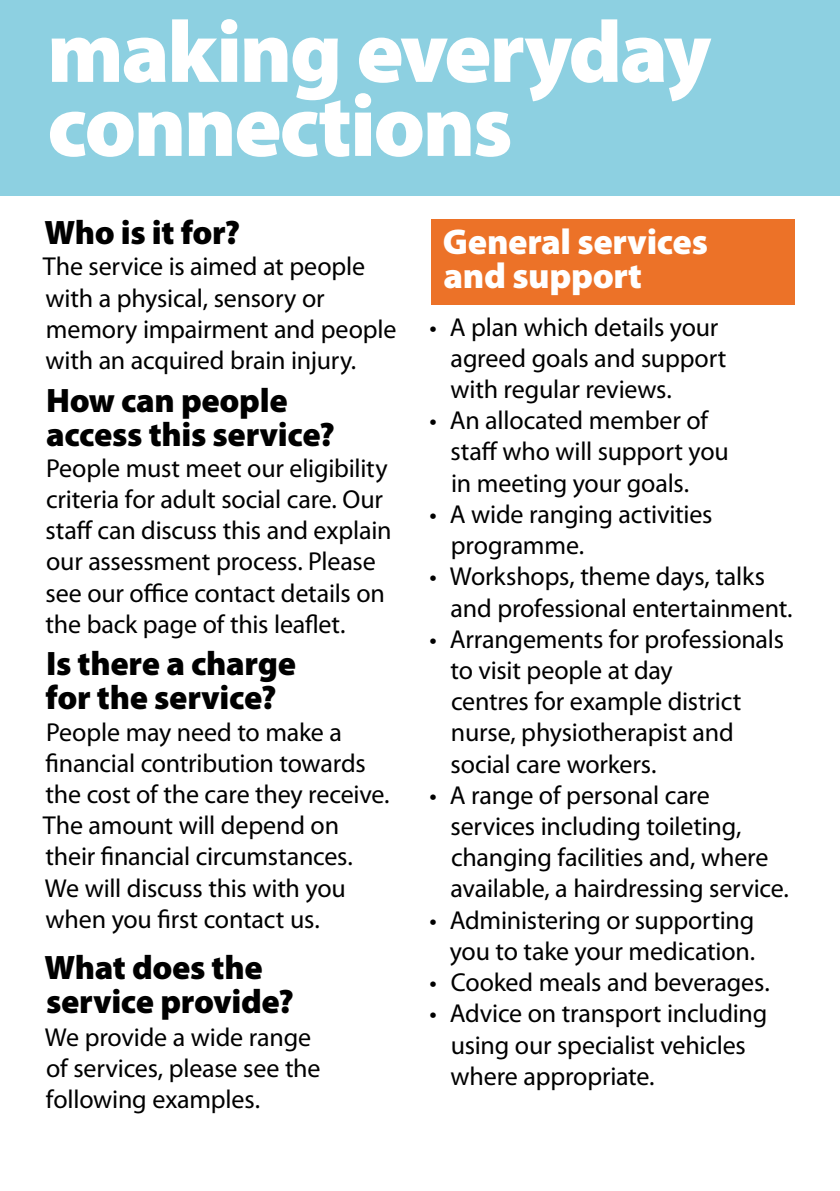
<style>
.page{position:relative;width:840px;height:1191px;background:#fff}
.page>*{position:absolute;margin:0;border:0;box-sizing:border-box;transform-origin:0 0}
.t1{font:900 88px/74px "Myriad Pro";letter-spacing:-.03em;color:#fff}
.t2{font:900 36px/34px "Myriad Pro";letter-spacing:-.01em;color:#fff}
.t3{font:900 34px/34px "Myriad Pro";letter-spacing:-.01em;color:#000}
.t4{font:26px/31.2px "Myriad Pro";letter-spacing:-.01em;color:#000}
</style>
<div class="page">
<div style="left:0;top:0;width:839px;height:195px;background:#8dd0e1"></div>
<div style="left:431px;top:219px;width:362px;height:85px;background:#ec7228"></div>
<p class="t1" style="left:47px;top:12px;width:665px">making everyday connections</p>
<p class="t3" style="left:44px;top:214px;width:197px">Who is it for?</p>
<p class="t4" style="left:43px;top:251px;width:355px">The service is aimed at people with a physical, sensory or memory impairment and people with an acquired brain injury.</p>
<p class="t3" style="left:46px;top:382px;width:290px">How can people access this service?</p>
<p class="t4" style="left:45px;top:452px;width:347px">People must meet our eligibility criteria for adult social care. Our staff can discuss this and explain our assessment process. Please see our office contact details on the back page of this leaflet.</p>
<p class="t3" style="left:46px;top:645px;width:252px">Is there a charge for the service?</p>
<p class="t4" style="left:43px;top:716px;width:348px">People may need to make a financial contribution towards the cost of the care they receive.<br>The amount will depend on their financial circumstances.<br>We will discuss this with you when you first contact us.</p>
<p class="t3" style="left:44px;top:949px;width:251px">What does the service provide?</p>
<p class="t4" style="left:45px;top:1021px;width:277px">We provide a wide range of services, please see the following examples.</p>
<p class="t2" style="left:442px;top:223px;width:266px">General services and support</p>
<p class="t4" style="left:450px;top:311px;width:277px;text-indent:-21px">• A plan which details your agreed goals and support with regular reviews.</p>
<p class="t4" style="left:450px;top:404px;width:280px;text-indent:-21px">• An allocated member of staff who will support you in meeting your goals.</p>
<p class="t4" style="left:450px;top:498px;width:263px;text-indent:-21px">• A wide ranging activities programme.</p>
<p class="t4" style="left:450px;top:560px;width:343px;text-indent:-21px">• Workshops, theme days, talks and professional entertainment.</p>
<p class="t4" style="left:450px;top:623px;width:335px;text-indent:-21px">• Arrangements for professionals to visit people at day<br>centres for example district nurse, physiotherapist and social care workers.</p>
<p class="t4" style="left:450px;top:779px;width:339px;text-indent:-21px">• A range of personal care services including toileting, changing facilities and, where available, a hairdressing service.</p>
<p class="t4" style="left:429px;top:904px;width:327px;text-align:right">• Administering or supporting you to take your medication.</p>
<p class="t4" style="left:429px;top:966px;width:341px">• Cooked meals and beverages.</p>
<p class="t4" style="left:450px;top:997px;width:318px;text-indent:-21px">• Advice on transport including using our specialist vehicles where appropriate.</p>
</div>
